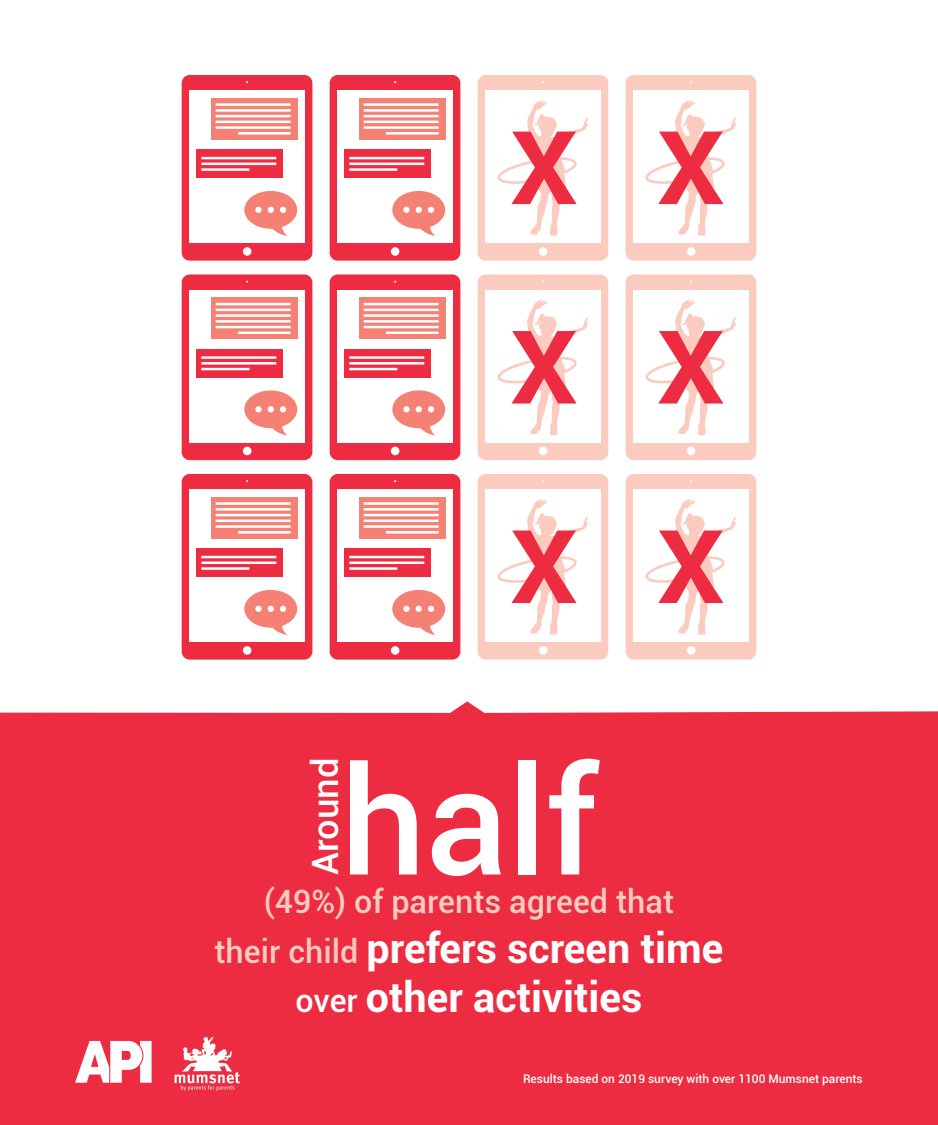
<style>
.page{position:relative;width:938px;height:1125px;background:#fff}
.page>*{position:absolute;margin:0;border:0;box-sizing:border-box;transform-origin:0 0}
.t1{font:500 150px "Roboto";color:#fff}
.t2{font:700 41.25px/49.5px "Roboto";color:#fff;text-align:center}
.t3{font:500 36.3px "Roboto";color:#fff}
.t4{font:500 32.25px "Roboto";color:#fbcbbf}
.t5{font:500 11.93px "Roboto";color:#fff}
.s1{font-weight:500;font-size:32.25px;color:#fbcbbf}
.s2{font-weight:500;font-size:32.25px}
</style>
<div class="page">
<div style="left:0;top:701px;width:938px;height:424px;background:#ed2c42"></div>
<div style="left:182px;top:274px;width:130px;height:186px;background:#ed2c42;border-radius:8px"></div>
<div style="left:243px;top:447px;width:8px;height:8px;background:#fff;border-radius:50%"></div>
<div style="left:189px;top:290px;width:115px;height:153px;background:#fff"></div>
<svg style="left:244px;top:390px;width:53px;height:46px"></svg>
<div style="left:196px;top:349px;width:87px;height:29px;background:#ed2c42"></div>
<hr style="left:201px;top:356px;width:75px;height:3px;background:#fff">
<hr style="left:201px;top:362px;width:75px;height:3px;background:#fff">
<hr style="left:201px;top:368px;width:48px;height:2px;background:#fff">
<svg style="left:211px;top:298px;width:87px;height:41px;background:#f4877a"></svg>
<hr style="left:216px;top:303px;width:75px;height:2px;background:#fff">
<hr style="left:216px;top:309px;width:75px;height:2px;background:#fff">
<hr style="left:216px;top:314px;width:75px;height:3px;background:#fff">
<hr style="left:216px;top:320px;width:75px;height:3px;background:#fff">
<hr style="left:216px;top:326px;width:75px;height:2px;background:#fff">
<hr style="left:238px;top:332px;width:53px;height:2px;background:#fff">
<div style="left:329px;top:274px;width:131px;height:186px;background:#ed2c42;border-radius:8px"></div>
<div style="left:391px;top:447px;width:8px;height:8px;background:#fff;border-radius:50%"></div>
<div style="left:337px;top:290px;width:115px;height:153px;background:#fff"></div>
<svg style="left:392px;top:390px;width:53px;height:46px"></svg>
<div style="left:344px;top:349px;width:87px;height:29px;background:#ed2c42"></div>
<hr style="left:349px;top:356px;width:75px;height:3px;background:#fff">
<hr style="left:349px;top:362px;width:75px;height:3px;background:#fff">
<hr style="left:349px;top:368px;width:48px;height:2px;background:#fff">
<svg style="left:359px;top:298px;width:86px;height:41px;background:#f4887b"></svg>
<hr style="left:363px;top:303px;width:75px;height:2px;background:#fff">
<hr style="left:363px;top:309px;width:75px;height:2px;background:#fff">
<hr style="left:363px;top:314px;width:75px;height:3px;background:#fff">
<hr style="left:363px;top:320px;width:75px;height:3px;background:#fff">
<hr style="left:363px;top:326px;width:75px;height:2px;background:#fff">
<hr style="left:386px;top:332px;width:52px;height:2px;background:#fff">
<div style="left:182px;top:474px;width:130px;height:186px;background:#ed2c42;border-radius:8px"></div>
<div style="left:243px;top:646px;width:8px;height:9px;background:#fff;border-radius:50%"></div>
<div style="left:189px;top:489px;width:115px;height:153px;background:#fff"></div>
<svg style="left:244px;top:590px;width:53px;height:45px"></svg>
<div style="left:196px;top:548px;width:87px;height:29px;background:#ed2c42"></div>
<hr style="left:201px;top:556px;width:75px;height:2px;background:#fff">
<hr style="left:201px;top:562px;width:75px;height:2px;background:#fff">
<hr style="left:201px;top:567px;width:48px;height:3px;background:#fff">
<div style="left:211px;top:497px;width:87px;height:42px;background:#f48173"></div>
<hr style="left:216px;top:502px;width:75px;height:3px;background:#fff">
<hr style="left:216px;top:508px;width:75px;height:3px;background:#fff">
<hr style="left:216px;top:514px;width:75px;height:2px;background:#fff">
<hr style="left:216px;top:520px;width:75px;height:2px;background:#fff">
<hr style="left:216px;top:525px;width:75px;height:3px;background:#fff">
<hr style="left:238px;top:531px;width:53px;height:3px;background:#fff">
<div style="left:329px;top:474px;width:131px;height:186px;background:#ed2c42;border-radius:8px"></div>
<div style="left:391px;top:646px;width:8px;height:9px;background:#fff;border-radius:50%"></div>
<div style="left:337px;top:489px;width:115px;height:153px;background:#fff"></div>
<svg style="left:392px;top:590px;width:53px;height:45px"></svg>
<div style="left:344px;top:548px;width:87px;height:29px;background:#ed2c42"></div>
<hr style="left:349px;top:556px;width:75px;height:2px;background:#fff">
<hr style="left:349px;top:562px;width:75px;height:2px;background:#fff">
<hr style="left:349px;top:567px;width:48px;height:3px;background:#fff">
<div style="left:359px;top:497px;width:86px;height:42px;background:#f48173"></div>
<hr style="left:363px;top:502px;width:75px;height:3px;background:#fff">
<hr style="left:363px;top:508px;width:75px;height:3px;background:#fff">
<hr style="left:363px;top:514px;width:75px;height:2px;background:#fff">
<hr style="left:363px;top:520px;width:75px;height:2px;background:#fff">
<hr style="left:363px;top:525px;width:75px;height:3px;background:#fff">
<hr style="left:386px;top:531px;width:52px;height:3px;background:#fff">
<div style="left:477px;top:274px;width:131px;height:186px;background:#fbcbbf;border-radius:8px"></div>
<div style="left:539px;top:447px;width:8px;height:8px;background:#fff;border-radius:50%"></div>
<div style="left:485px;top:290px;width:115px;height:153px;background:#fff"></div>
<div style="left:625px;top:274px;width:131px;height:186px;background:#fbcbbf;border-radius:8px"></div>
<div style="left:686px;top:447px;width:9px;height:8px;background:#fff;border-radius:50%"></div>
<div style="left:633px;top:290px;width:115px;height:153px;background:#fff"></div>
<div style="left:477px;top:474px;width:131px;height:186px;background:#fbcbbf;border-radius:8px"></div>
<div style="left:539px;top:646px;width:8px;height:9px;background:#fff;border-radius:50%"></div>
<div style="left:485px;top:489px;width:115px;height:153px;background:#fff"></div>
<div style="left:625px;top:474px;width:131px;height:186px;background:#fbcbbf;border-radius:8px"></div>
<div style="left:686px;top:646px;width:9px;height:9px;background:#fff;border-radius:50%"></div>
<div style="left:633px;top:489px;width:115px;height:153px;background:#fff"></div>
<div style="left:477px;top:75px;width:131px;height:186px;background:#fbcbbf;border-radius:8px"></div>
<div style="left:539px;top:247px;width:8px;height:9px;background:#fff;border-radius:50%"></div>
<div style="left:485px;top:90px;width:115px;height:153px;background:#fff"></div>
<div style="left:625px;top:75px;width:131px;height:186px;background:#fbcbbf;border-radius:8px"></div>
<div style="left:686px;top:247px;width:9px;height:9px;background:#fff;border-radius:50%"></div>
<div style="left:633px;top:90px;width:115px;height:153px;background:#fff"></div>
<svg style="left:497px;top:499px;width:91px;height:136px"></svg>
<svg style="left:497px;top:299px;width:91px;height:137px"></svg>
<svg style="left:497px;top:100px;width:91px;height:136px"></svg>
<svg style="left:645px;top:499px;width:91px;height:136px"></svg>
<svg style="left:645px;top:299px;width:91px;height:137px"></svg>
<svg style="left:645px;top:100px;width:91px;height:136px"></svg>
<div style="left:182px;top:75px;width:130px;height:186px;background:#ed2c42;border-radius:8px"></div>
<div style="left:243px;top:247px;width:8px;height:9px;background:#fff;border-radius:50%"></div>
<div style="left:189px;top:90px;width:115px;height:153px;background:#fff"></div>
<svg style="left:244px;top:191px;width:53px;height:45px"></svg>
<svg style="left:196px;top:149px;width:87px;height:29px;background:#ed3348"></svg>
<hr style="left:201px;top:157px;width:75px;height:2px;background:#fff">
<hr style="left:201px;top:163px;width:75px;height:2px;background:#fff">
<hr style="left:201px;top:168px;width:48px;height:3px;background:#fff">
<div style="left:211px;top:98px;width:87px;height:42px;background:#f48173"></div>
<hr style="left:216px;top:103px;width:75px;height:3px;background:#fff">
<hr style="left:216px;top:109px;width:75px;height:3px;background:#fff">
<hr style="left:216px;top:115px;width:75px;height:2px;background:#fff">
<hr style="left:216px;top:121px;width:75px;height:2px;background:#fff">
<hr style="left:216px;top:126px;width:75px;height:3px;background:#fff">
<hr style="left:238px;top:132px;width:53px;height:3px;background:#fff">
<div style="left:329px;top:75px;width:131px;height:186px;background:#ed2c42;border-radius:8px"></div>
<div style="left:391px;top:247px;width:8px;height:9px;background:#fff;border-radius:50%"></div>
<div style="left:337px;top:90px;width:115px;height:153px;background:#fff"></div>
<svg style="left:392px;top:191px;width:53px;height:45px"></svg>
<svg style="left:344px;top:149px;width:87px;height:29px;background:#ed3348"></svg>
<hr style="left:349px;top:157px;width:75px;height:2px;background:#fff">
<hr style="left:349px;top:163px;width:75px;height:2px;background:#fff">
<hr style="left:349px;top:168px;width:48px;height:3px;background:#fff">
<div style="left:359px;top:98px;width:86px;height:42px;background:#f48173"></div>
<hr style="left:363px;top:103px;width:75px;height:3px;background:#fff">
<hr style="left:363px;top:109px;width:75px;height:3px;background:#fff">
<hr style="left:363px;top:115px;width:75px;height:2px;background:#fff">
<hr style="left:363px;top:121px;width:75px;height:2px;background:#fff">
<hr style="left:363px;top:126px;width:75px;height:3px;background:#fff">
<hr style="left:386px;top:132px;width:52px;height:3px;background:#fff">
<svg style="left:75px;top:1041px;width:77px;height:42px"></svg>
<img style="left:175px;top:1037px;width:64px;height:53px">
<h1 class="t1" style="left:341px;top:716px;width:258px">half</h1>
<h3 class="t4" style="left:264px;top:879px;width:412px">(49%) of parents agreed that</h3>
<h2 class="t2" style="left:214px;top:922px;width:510px"><span class="s1">their child</span> prefers screen time <span class="s2">over</span> other activities</h2>
<h3 class="t3" style="left:299px;top:875px;width:119px;rotate:-90deg">Around</h3>
<p class="t5" style="left:523px;top:1070px;width:341px">Results based on 2019 survey with over 1100 Mumsnet parents</p>
</div>
